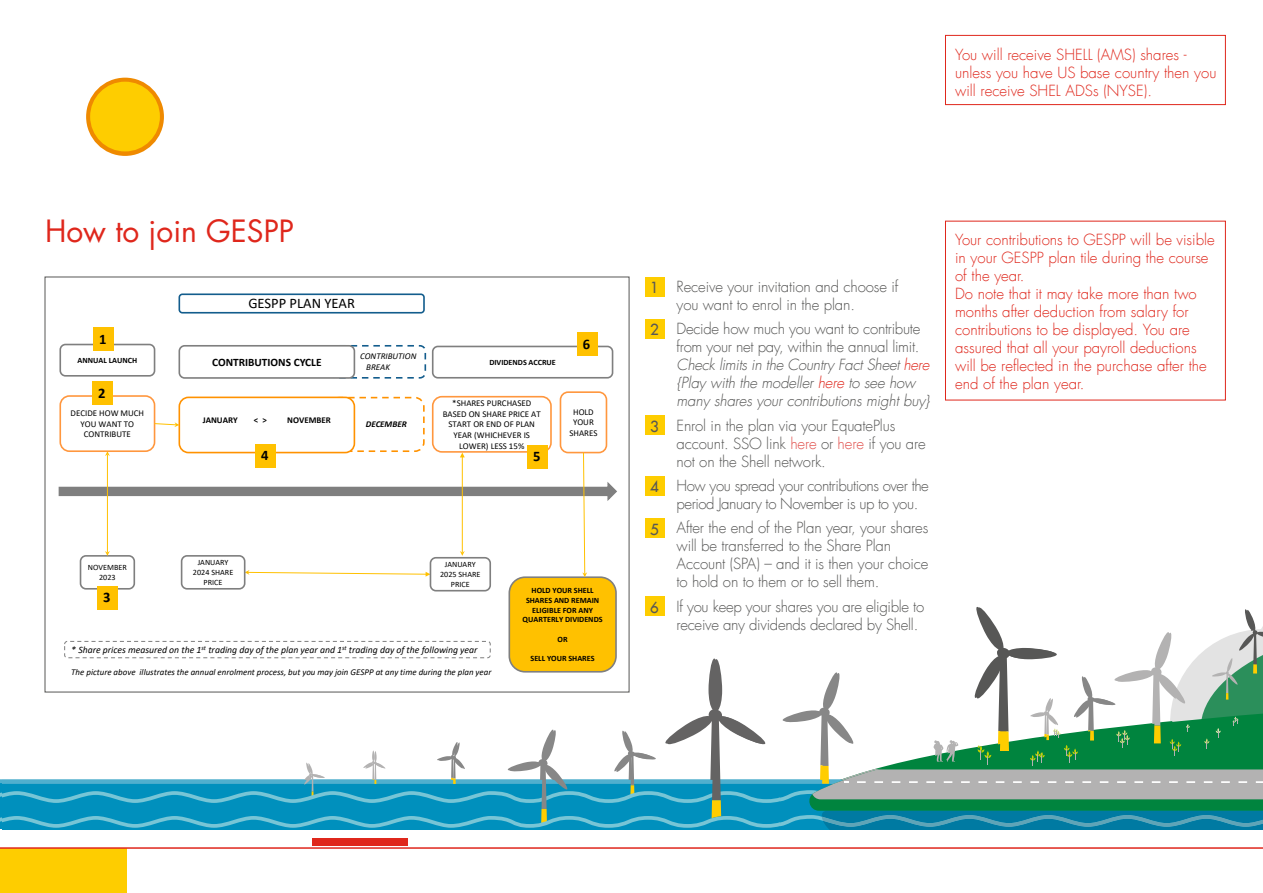
<style>
.page{position:relative;width:1263px;height:893px;background:#fff}
.page>*{position:absolute;margin:0;border:0;box-sizing:border-box;transform-origin:0 0}
.t1{font:30px "Futura LT";color:#df271c}
.t2{font:300 15px/18px "Futura LT";color:#df271c}
.t3{font:300 15px/18px "Futura LT";letter-spacing:-.01em;color:#575756}
.t4{font:italic 300 15px/18px "Futura LT";letter-spacing:-.01em;color:#575756}
.t5{font:300 15px/18px "Futura LT";letter-spacing:-.03em;color:#575756}
.t6{font:14.55px "Calibri";color:#000}
.t7{font:700 14.55px "Calibri";color:#000}
.t8{font:700 11.4px "Calibri";color:#000}
.t9{font:italic 9.75px "Calibri";color:#000}
.t10{font:8.85px/10.6px "Calibri";color:#000;text-align:center}
.t11{font:italic 8.85px/10.6px "Calibri";color:#000}
.t12{font:700 8.85px "Calibri";color:#000}
.t13{font:italic 700 8.85px "Calibri";color:#000}
.t14{font:700 8.1px/9.8px "Calibri";color:#000;text-align:center}
.t15{font:8.1px/9.8px "Calibri";color:#000;text-align:center}
.s1{font-weight:400}
.s2{font-weight:400;font-style:normal}
.s3{font-style:normal}
.s4{color:#df271c}
.s5{color:#e1504c}
</style>
<div class="page">
<div style="left:0;top:849px;width:126px;height:44px;background:#fecd00"></div>
<hr style="left:0;top:847px;width:1263px;height:2px;background:#df271c">
<svg style="left:86px;top:78px;width:78px;height:78px"></svg>
<div style="left:90px;top:82px;width:70px;height:69px;background:#fecd00;border-radius:50%"></div>
<div style="left:59px;top:395px;width:96px;height:57px;background:#fff;border:2px solid #ff973e;border-radius:9px"></div>
<div style="left:432px;top:396px;width:120px;height:57px;background:#fff;border:2px solid #ff973e;border-radius:9px"></div>
<div style="left:59px;top:344px;width:96px;height:33px;background:#fff;border:2px solid #7f7f7f;border-radius:5px"></div>
<div style="left:432px;top:346px;width:181px;height:33px;background:#fff;border:2px solid #7f7f7f;border-radius:5px"></div>
<div style="left:560px;top:391px;width:47px;height:62px;background:#fff;border:2px solid #ff973e;border-radius:8px"></div>
<svg style="left:154px;top:422px;width:24px;height:5px"></svg>
<div style="left:330px;top:345px;width:96px;height:34px;border:2px dashed #135d8d;border-radius:5px"></div>
<div style="left:330px;top:397px;width:95px;height:55px;background:#fff;border:2px dashed #ff9200;border-radius:9px"></div>
<div style="left:178px;top:397px;width:177px;height:56px;background:#fff;border:2px solid #ff9200;border-radius:9px"></div>
<div style="left:178px;top:345px;width:177px;height:34px;background:#fff;border:2px solid #7f7f7f;border-radius:5px"></div>
<div style="left:178px;top:293px;width:247px;height:21px;border:2px solid #135d8d;border-radius:3px"></div>
<div style="left:93px;top:327px;width:21px;height:24px;background:#ffc100"></div>
<div style="left:92px;top:381px;width:20px;height:24px;background:#ffc100"></div>
<div style="left:255px;top:444px;width:20px;height:23px;background:#ffc100"></div>
<div style="left:527px;top:445px;width:20px;height:23px;background:#ffc100"></div>
<div style="left:577px;top:332px;width:20px;height:24px;background:#ffc100"></div>
<div style="left:945px;top:35px;width:281px;height:70px;background:#fff;border:1px solid #df271c"></div>
<div style="left:945px;top:221px;width:281px;height:179px;background:#fff;border:1px solid #df271c"></div>
<svg style="left:0;top:451px;width:1263px;height:379px"></svg>
<div style="left:645px;top:277px;width:19px;height:19px;background:#fecd00"></div>
<div style="left:645px;top:319px;width:19px;height:19px;background:#fecd00"></div>
<div style="left:645px;top:416px;width:19px;height:19px;background:#fecd00"></div>
<div style="left:645px;top:476px;width:19px;height:19px;background:#fecd00"></div>
<div style="left:645px;top:518px;width:19px;height:20px;background:#fecd00"></div>
<div style="left:645px;top:597px;width:19px;height:19px;background:#fecd00"></div>
<div style="left:312px;top:838px;width:96px;height:8px;background:#df271c"></div>
<p class="t2" style="left:955px;top:46px;width:263px">You will receive SHELL (AMS) shares - unless you have US base country then you will receive SHEL ADSs (NYSE).</p>
<h1 class="t1" style="left:45px;top:212px;width:250px">How to join GESPP</h1>
<p class="t7" style="left:99px;top:329px;width:9px">1</p>
<p class="t6" style="left:248px;top:293px;width:108px">GESPP PLAN YEAR</p>
<p class="t11" style="left:366px;top:351px;width:52px;text-indent:-6px">CONTRIBUTION<br>BREAK</p>
<p class="t14" style="left:78px;top:355px;width:61px">ANNUAL LAUNCH</p>
<p class="t14" style="left:489px;top:357px;width:68px">DIVIDENDS ACCRUE</p>
<p class="t8" style="left:212px;top:354px;width:111px">CONTRIBUTIONS CYCLE</p>
<p class="t7" style="left:98px;top:383px;width:9px">2</p>
<p class="t10" style="left:71px;top:407px;width:75px">DECIDE HOW MUCH<br>YOU WANT TO<br>CONTRIBUTE</p>
<p class="t10" style="left:443px;top:397px;width:100px">*SHARES PURCHASED<br>BASED ON SHARE PRICE AT<br>START OR END OF PLAN<br>YEAR (WHICHEVER IS<br>LOWER) LESS 15%</p>
<p class="t12" style="left:203px;top:413px;width:37px">JANUARY</p>
<p class="t12" style="left:254px;top:413px;width:14px">&lt; &gt;</p>
<p class="t12" style="left:287px;top:413px;width:45px">NOVEMBER</p>
<p class="t13" style="left:366px;top:418px;width:43px">DECEMBER</p>
<p class="t7" style="left:261px;top:445px;width:9px">4</p>
<p class="t7" style="left:533px;top:446px;width:9px">5</p>
<p class="t7" style="left:583px;top:333px;width:9px">6</p>
<p class="t10" style="left:569px;top:406px;width:30px">HOLD<br>YOUR<br>SHARES</p>
<p class="t15" style="left:88px;top:562px;width:40px">NOVEMBER<br>2023</p>
<p class="t7" style="left:103px;top:587px;width:9px">3</p>
<p class="t15" style="left:193px;top:557px;width:42px">JANUARY<br>2024 SHARE<br>PRICE</p>
<p class="t15" style="left:440px;top:559px;width:42px">JANUARY<br>2025 SHARE<br>PRICE</p>
<p class="t9" style="left:71px;top:643px;width:408px">* Share prices measured on the 1<sup>st</sup> trading day of the plan year and 1<sup>st</sup> trading day of the following year</p>
<p class="t11" style="left:71px;top:666px;width:422px">The picture above illustrates the annual enrolment process, but you may join GESPP at any time during the plan year</p>
<p class="t14" style="left:523px;top:585px;width:81px">HOLD YOUR SHELL<br>SHARES AND REMAIN<br>ELIGIBLE FOR ANY<br>QUARTERLY DIVIDENDS</p>
<p class="t14" style="left:557px;top:634px;width:12px">OR</p>
<p class="t14" style="left:530px;top:654px;width:66px">SELL YOUR SHARES</p>
<p class="t3" style="left:676px;top:278px;width:223px;text-indent:-26px"><span class="s1">1</span> Receive your invitation and choose if you want to enrol in the plan.</p>
<p class="t4" style="left:676px;top:320px;width:255px;text-indent:-26px"><span class="s2">2</span> <span class="s3">Decide how much you want to contribute from your net pay, within the annual limit.<br></span>Check limits in the Country Fact Sheet <span class="s4">here </span>{Play with the modeller <span class="s4">here</span> to see how many shares your contributions might buy}</p>
<p class="t3" style="left:676px;top:417px;width:251px;text-indent:-26px"><span class="s1">3</span> Enrol in the plan via your EquatePlus account. SSO link <span class="s5">here</span> or <span class="s5">here</span> if you are not on the Shell network.</p>
<p class="t5" style="left:676px;top:477px;width:254px;text-indent:-26px"><span class="s1">4</span> How you spread your contributions over the period January to November is up to you.</p>
<p class="t3" style="left:676px;top:519px;width:253px;text-indent:-26px"><span class="s1">5</span> After the end of the Plan year, your shares will be transferred to the Share Plan Account (SPA) – and it is then your choice to hold on to them or to sell them.</p>
<p class="t3" style="left:676px;top:598px;width:249px;text-indent:-26px"><span class="s1">6</span> If you keep your shares you are eligible to receive any dividends declared by Shell.</p>
<p class="t2" style="left:955px;top:231px;width:261px">Your contributions to GESPP will be visible in your GESPP plan tile during the course of the year.<br>Do note that it may take more than two months after deduction from salary for contributions to be displayed. You are assured that all your payroll deductions will be reflected in the purchase after the end of the plan year.</p>
</div>
